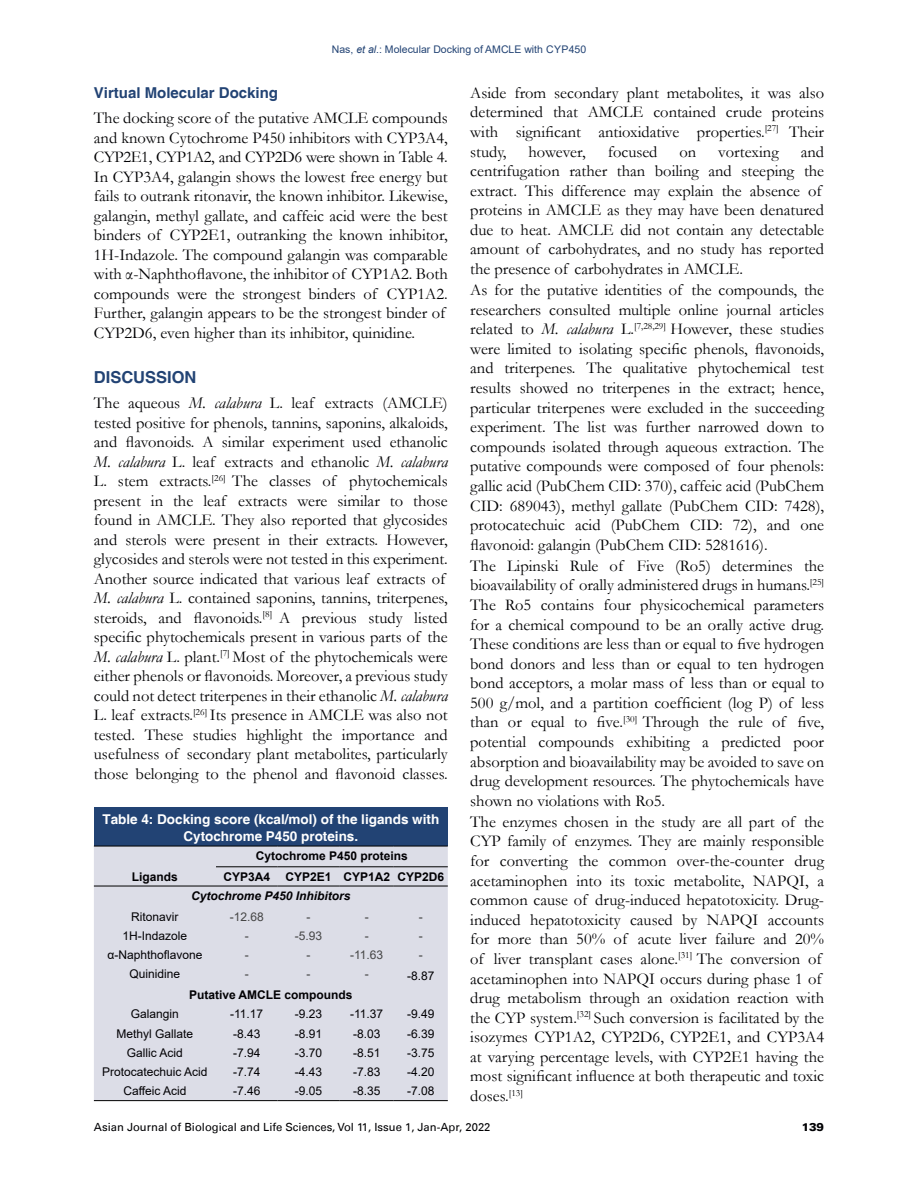
<style>
.page{position:relative;width:918px;height:1188px;background:#fff}
.page>*{position:absolute;margin:0;border:0;box-sizing:border-box;transform-origin:0 0}
.t1{font:16.5px/19.6px "Garamond";color:#010003}
.t2{font:700 16.5px "Helvetica";color:#224374}
.t3{font:700 15px "Helvetica";color:#224374}
.t4{font:700 13.5px/16.5px "Helvetica";color:#fff;text-align:center}
.t5{font:12px "Arial";color:#010003}
.t6{font:700 12px/20.7px "Arial";color:#010003}
.t7{font:12px "Arial";color:#454545}
.t8{font:italic 700 12px "Arial";color:#010003}
.t9{font:11.25px "Univers LT";color:#010003}
.t10{font:900 11.25px "Univers LT";color:#010003}
.t11{font:10.5px "Arial";color:#224374}
.s1{font-style:italic}
</style>
<div class="page">
<div style="left:94px;top:808px;width:354px;height:38px;background:#224374"></div>
<div style="left:94px;top:847px;width:354px;height:253px;background:#dcdde7"></div>
<hr style="left:94px;top:846px;width:122px;height:1px;background:#000">
<hr style="left:94px;top:886px;width:122px;height:1px;background:#000">
<hr style="left:216px;top:846px;width:62px;height:1px;background:#000">
<hr style="left:278px;top:846px;width:62px;height:1px;background:#000">
<hr style="left:340px;top:846px;width:54px;height:1px;background:#000">
<hr style="left:394px;top:846px;width:54px;height:1px;background:#000">
<hr style="left:216px;top:866px;width:62px;height:1px;background:#000">
<hr style="left:278px;top:866px;width:62px;height:1px;background:#000">
<hr style="left:340px;top:866px;width:54px;height:1px;background:#000">
<hr style="left:394px;top:866px;width:54px;height:1px;background:#000">
<hr style="left:216px;top:886px;width:62px;height:1px;background:#000">
<hr style="left:278px;top:886px;width:62px;height:1px;background:#000">
<hr style="left:340px;top:886px;width:54px;height:1px;background:#000">
<hr style="left:394px;top:886px;width:54px;height:1px;background:#000">
<hr style="left:94px;top:1100px;width:122px;height:1px;background:#000">
<hr style="left:216px;top:1100px;width:62px;height:1px;background:#000">
<hr style="left:278px;top:1100px;width:62px;height:1px;background:#000">
<hr style="left:340px;top:1100px;width:54px;height:1px;background:#000">
<hr style="left:394px;top:1100px;width:54px;height:1px;background:#000">
<p class="t11" style="left:332px;top:42px;width:256px">Nas, <span class="s1">et al</span>.: Molecular Docking of AMCLE with CYP450</p>
<p class="t3" style="left:94px;top:83px;width:186px">Virtual Molecular Docking</p>
<p class="t1" style="left:94px;top:108px;width:355px">The docking score of the putative AMCLE compounds and known Cytochrome P450 inhibitors with CYP3A4, CYP2E1, CYP1A2, and CYP2D6 were shown in Table 4.<br>In CYP3A4, galangin shows the lowest free energy but fails to outrank ritonavir, the known inhibitor. Likewise, galangin, methyl gallate, and caffeic acid were the best binders of CYP2E1, outranking the known inhibitor, 1H-Indazole. The compound galangin was comparable with α-Naphthoflavone, the inhibitor of CYP1A2. Both compounds were the strongest binders of CYP1A2.<br>Further, galangin appears to be the strongest binder of CYP2D6, even higher than its inhibitor, quinidine.</p>
<p class="t2" style="left:94px;top:367px;width:104px">DISCUSSION</p>
<p class="t1" style="left:94px;top:393px;width:355px">The aqueous <span class="s1">M. calabura</span> L. leaf extracts (AMCLE) tested positive for phenols, tannins, saponins, alkaloids, and flavonoids. A similar experiment used ethanolic <span class="s1">M. calabura</span> L. leaf extracts and ethanolic <span class="s1">M. calabura </span>L. stem extracts.<sup>[26]</sup> The classes of phytochemicals present in the leaf extracts were similar to those found in AMCLE. They also reported that glycosides and sterols were present in their extracts. However, glycosides and sterols were not tested in this experiment.<br>Another source indicated that various leaf extracts of <span class="s1">M. calabura</span> L. contained saponins, tannins, triterpenes, steroids, and flavonoids.<sup>[8]</sup> A previous study listed specific phytochemicals present in various parts of the <span class="s1">M. calabura</span> L. plant.<sup>[7]</sup> Most of the phytochemicals were either phenols or flavonoids. Moreover, a previous study could not detect triterpenes in their ethanolic <span class="s1">M. calabura </span>L. leaf extracts.<sup>[26]</sup> Its presence in AMCLE was also not tested. These studies highlight the importance and usefulness of secondary plant metabolites, particularly those belonging to the phenol and flavonoid classes.</p>
<p class="t4" style="left:102px;top:812px;width:338px">Table 4: Docking score (kcal/mol) of the ligands with<br>Cytochrome P450 proteins.</p>
<p class="t6" style="left:132px;top:866px;width:48px">Ligands</p>
<p class="t6" style="left:223px;top:846px;width:186px;text-indent:32px">Cytochrome P450 proteins<br>CYP3A4</p>
<p class="t6" style="left:286px;top:866px;width:160px">CYP2E1 CYP1A2 CYP2D6</p>
<p class="t8" style="left:191px;top:888px;width:161px">Cytochrome P450 Inhibitors</p>
<p class="t5" style="left:131px;top:908px;width:49px">Ritonavir</p>
<p class="t7" style="left:230px;top:908px;width:36px">-12.68</p>
<p class="t7" style="left:307px;top:908px;width:5px">-</p>
<p class="t7" style="left:365px;top:908px;width:5px">-</p>
<p class="t7" style="left:419px;top:908px;width:5px">-</p>
<p class="t5" style="left:123px;top:928px;width:66px">1H-Indazole</p>
<p class="t7" style="left:245px;top:928px;width:5px">-</p>
<p class="t7" style="left:295px;top:928px;width:29px">-5.93</p>
<p class="t7" style="left:365px;top:928px;width:5px">-</p>
<p class="t7" style="left:419px;top:928px;width:5px">-</p>
<p class="t5" style="left:107px;top:947px;width:96px">α-Naphthoflavone</p>
<p class="t7" style="left:245px;top:947px;width:5px">-</p>
<p class="t7" style="left:307px;top:947px;width:5px">-</p>
<p class="t7" style="left:350px;top:947px;width:35px">-11.63</p>
<p class="t7" style="left:419px;top:947px;width:5px">-</p>
<p class="t5" style="left:130px;top:966px;width:52px">Quinidine</p>
<p class="t7" style="left:245px;top:966px;width:5px">-</p>
<p class="t7" style="left:307px;top:966px;width:5px">-</p>
<p class="t7" style="left:365px;top:966px;width:5px">-</p>
<p class="t5" style="left:407px;top:967px;width:29px">-8.87</p>
<p class="t6" style="left:189px;top:985px;width:165px">Putative AMCLE compounds</p>
<p class="t5" style="left:131px;top:1006px;width:50px">Galangin</p>
<p class="t5" style="left:230px;top:1006px;width:35px">-11.17</p>
<p class="t5" style="left:295px;top:1006px;width:29px">-9.23</p>
<p class="t5" style="left:350px;top:1006px;width:35px">-11.37</p>
<p class="t5" style="left:407px;top:1006px;width:29px">-9.49</p>
<p class="t5" style="left:117px;top:1025px;width:78px">Methyl Gallate</p>
<p class="t5" style="left:233px;top:1025px;width:29px">-8.43</p>
<p class="t5" style="left:295px;top:1025px;width:29px">-8.91</p>
<p class="t5" style="left:353px;top:1025px;width:29px">-8.03</p>
<p class="t5" style="left:407px;top:1025px;width:29px">-6.39</p>
<p class="t5" style="left:127px;top:1044px;width:58px">Gallic Acid</p>
<p class="t5" style="left:233px;top:1044px;width:29px">-7.94</p>
<p class="t5" style="left:295px;top:1044px;width:29px">-3.70</p>
<p class="t5" style="left:353px;top:1044px;width:29px">-8.51</p>
<p class="t5" style="left:407px;top:1044px;width:29px">-3.75</p>
<p class="t5" style="left:102px;top:1064px;width:107px">Protocatechuic Acid</p>
<p class="t5" style="left:233px;top:1064px;width:29px">-7.74</p>
<p class="t5" style="left:295px;top:1064px;width:29px">-4.43</p>
<p class="t5" style="left:353px;top:1064px;width:29px">-7.83</p>
<p class="t5" style="left:407px;top:1064px;width:29px">-4.20</p>
<p class="t5" style="left:123px;top:1083px;width:65px">Caffeic Acid</p>
<p class="t5" style="left:233px;top:1083px;width:29px">-7.46</p>
<p class="t5" style="left:295px;top:1083px;width:29px">-9.05</p>
<p class="t5" style="left:353px;top:1083px;width:29px">-8.35</p>
<p class="t5" style="left:407px;top:1083px;width:29px">-7.08</p>
<p class="t1" style="left:470px;top:82px;width:355px;text-align:justify">Aside from secondary plant metabolites, it was also determined that AMCLE contained crude proteins with significant antioxidative properties.<sup>[27]</sup> Their study,</p>
<p class="t1" style="left:470px;top:141px;width:355px;text-indent:330px">and centrifugation rather than boiling and steeping the extract. This difference may explain the absence of proteins in AMCLE as they may have been denatured due to heat. AMCLE did not contain any detectable amount of carbohydrates, and no study has reported the presence of carbohydrates in AMCLE.</p>
<p class="t1" style="left:470px;top:280px;width:355px;text-align:justify">As for the putative identities of the compounds, the researchers consulted multiple online journal articles related to <span class="s1">M. calabura</span> L.<sup>[7,28,29]</sup> However, these studies were limited to isolating specific phenols, flavonoids, and triterpenes. The qualitative phytochemical test results showed no triterpenes in the extract; hence, particular triterpenes were excluded in the succeeding experiment. The list was further narrowed down to compounds isolated through aqueous extraction. The putative compounds were composed of four phenols: gallic acid (PubChem CID: 370), caffeic acid (PubChem CID: 689043), methyl gallate (PubChem CID: 7428), protocatechuic acid (PubChem CID: 72), and one flavonoid: galangin (PubChem CID: 5281616).</p>
<p class="t1" style="left:470px;top:555px;width:355px;text-align:justify">The Lipinski Rule of Five (Ro5) determines the bioavailability of orally administered drugs in humans.<sup>[25] </sup>The Ro5 contains four physicochemical parameters for a chemical compound to be an orally active drug.<br>These conditions are less than or equal to five hydrogen bond donors and less than or equal to ten hydrogen bond acceptors, a molar mass of less than or equal to 500 g/mol, and a partition coefficient (log P) of less than or equal to five.<sup>[30]</sup> Through the rule of five, potential compounds exhibiting a predicted poor absorption and bioavailability may be avoided to save on drug development resources. The phytochemicals have shown no violations with Ro5.</p>
<p class="t1" style="left:470px;top:811px;width:355px">The enzymes chosen in the study are all part of the CYP family of enzymes. They are mainly responsible for converting the common over-the-counter drug acetaminophen into its toxic metabolite, NAPQI, a common cause of drug-induced hepatotoxicity. Drug&shy;induced hepatotoxicity caused by NAPQI accounts for more than 50% of acute liver failure and 20% of liver transplant cases alone.<sup>[31]</sup> The conversion of acetaminophen into NAPQI occurs during phase 1 of drug metabolism through an oxidation reaction with the CYP system.<sup>[32]</sup> Such conversion is facilitated by the isozymes CYP1A2, CYP2D6, CYP2E1, and CYP3A4 at varying percentage levels, with CYP2E1 having the most significant influence at both therapeutic and toxic doses.<sup>[13]</sup></p>
<p class="t1" style="left:528px;top:141px;width:59px">however,</p>
<p class="t1" style="left:608px;top:141px;width:51px">focused</p>
<p class="t1" style="left:679px;top:141px;width:18px">on</p>
<p class="t1" style="left:718px;top:141px;width:62px">vortexing</p>
<p class="t9" style="left:94px;top:1120px;width:398px">Asian Journal of Biological and Life Sciences, Vol 11, Issue 1, Jan-Apr, 2022</p>
<p class="t10" style="left:802px;top:1120px;width:24px">139</p>
</div>
